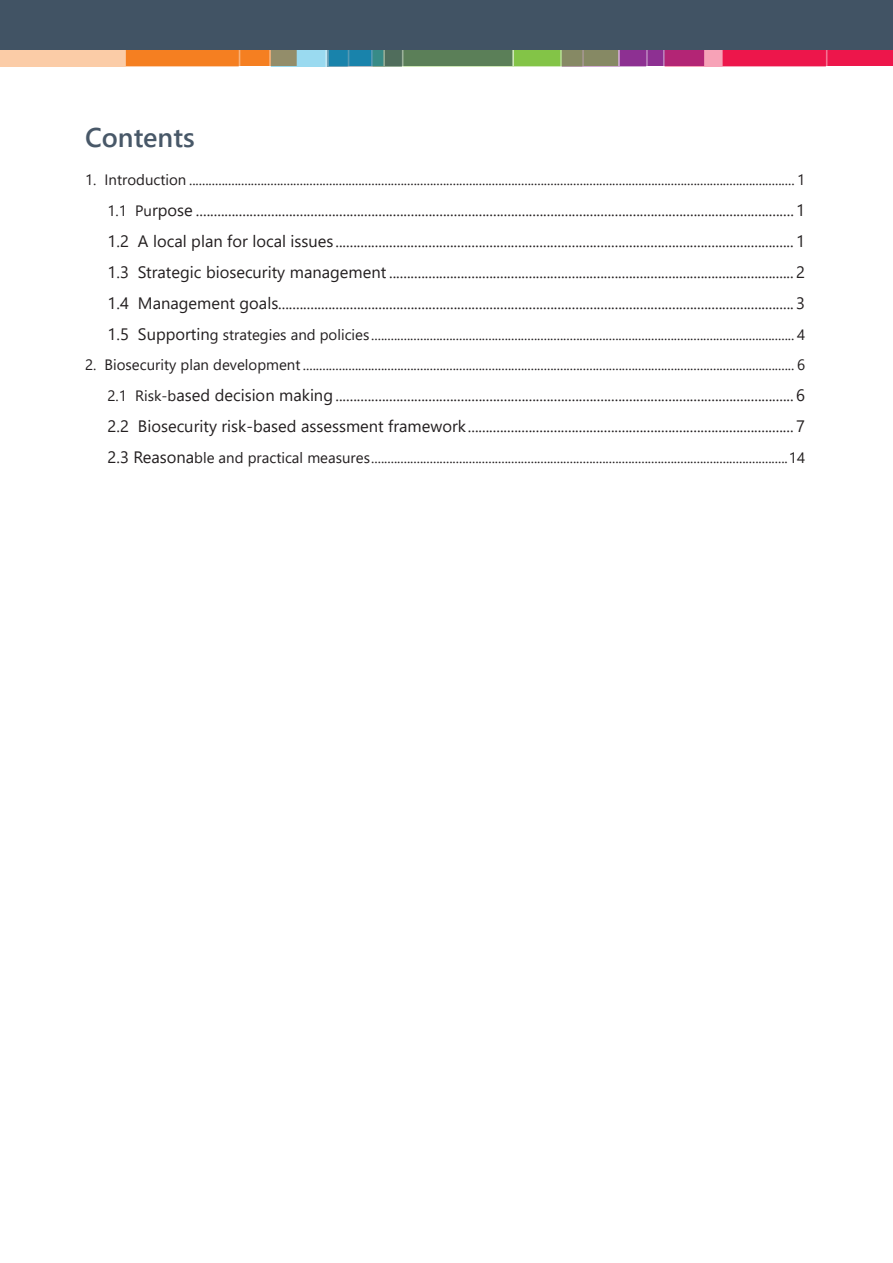
<style>
.page{position:relative;width:893px;height:1263px;background:#fff}
.page>*{position:absolute;margin:0;border:0;box-sizing:border-box;transform-origin:0 0}
.t1{font:600 27px "Segoe UI";color:#485868}
.t2{font:16.5px "Segoe UI";color:#231f20}
.t3{font:15px "Segoe UI";color:#231f20}
.s1{font-size:15px}
.s2{font-size:16.5px}
</style>
<div class="page">
<div style="left:0;top:0;width:893px;height:58px;background:#415364"></div>
<svg style="left:0;top:51px;width:893px;height:15px;background:#b67769"></svg>
<p class="t1" style="left:85px;top:112px;width:111px">Contents</p>
<p class="t3" style="left:85px;top:166px;width:721px">1. Introduction .......................................................................................................................................................................................... 1</p>
<p class="t2" style="left:108px;top:195px;width:699px"><span class="s1">1.1 Pu</span>rpose ....................................................................................................................................................................... 1</p>
<p class="t2" style="left:108px;top:226px;width:699px">1.2 A local plan for local issues ................................................................................................................................ 1</p>
<p class="t2" style="left:108px;top:257px;width:699px">1.3 Strategic biosecurity management ................................................................................................................. 2</p>
<p class="t2" style="left:108px;top:288px;width:699px">1.4 Management goals................................................................................................................................................ 3</p>
<p class="t3" style="left:108px;top:321px;width:699px"><span class="s2">1.5 Supportin</span>g strategies and policies .................................................................................................................................. 4</p>
<p class="t3" style="left:85px;top:350px;width:721px">2. Biosecurity plan development ....................................................................................................................................................... 6</p>
<p class="t2" style="left:108px;top:379px;width:699px"><span class="s1">2.1 Risk-b</span>ased decision making................................................................................................................................ 6</p>
<p class="t2" style="left:108px;top:410px;width:699px">2.2 Biosecurity risk-based assessment framework........................................................................................... 7</p>
<p class="t3" style="left:108px;top:443px;width:699px"><span class="s2">2.3 Reasona</span>ble and practical measures................................................................................................................................14</p>
</div>
